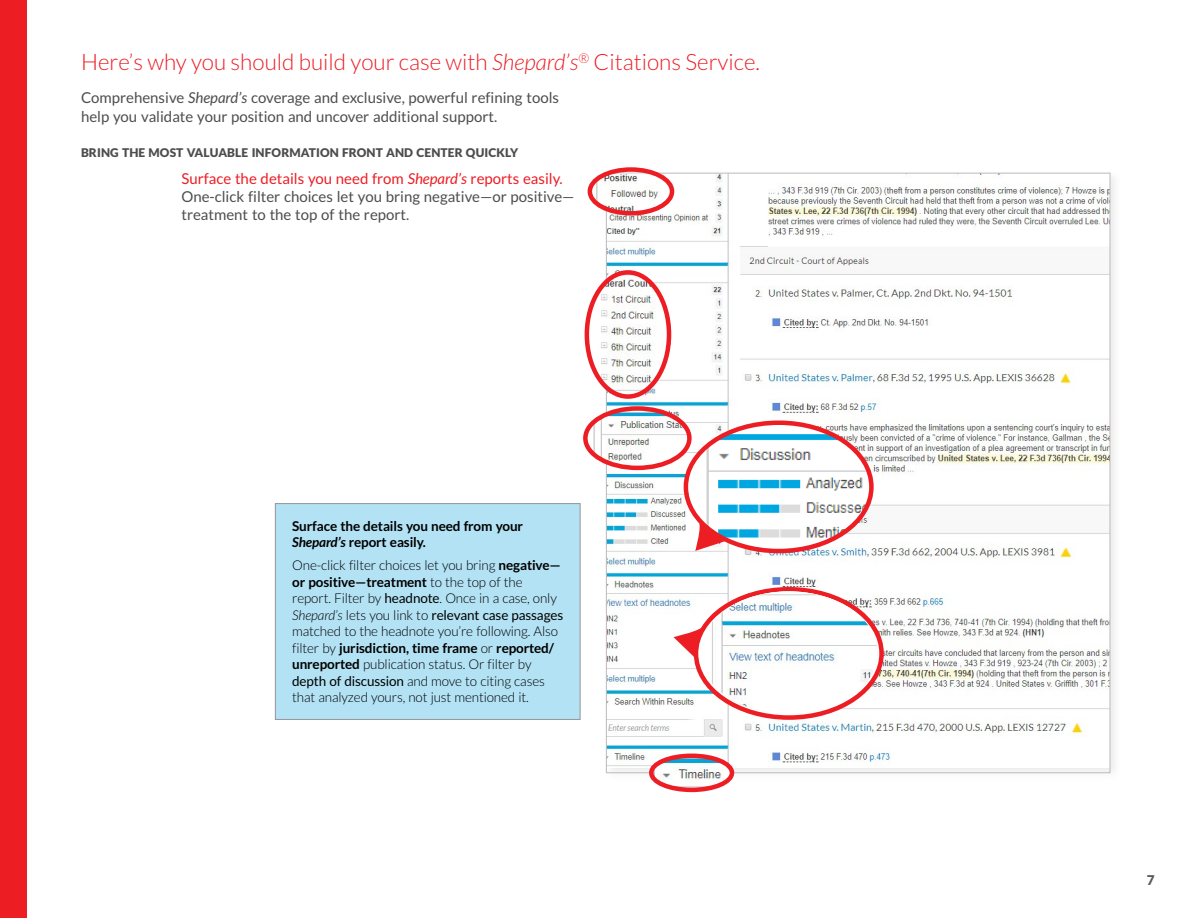
<style>
.page{position:relative;width:1188px;height:918px;background:#fff}
.page>*{position:absolute;margin:0;border:0;box-sizing:border-box;transform-origin:0 0}
.t1{font:300 22.5px "Lato";color:#ed1d24}
.t2{font:15px/18px "Lato";color:#4d4d4f}
.t3{font:300 13.5px/16.5px "Lato";letter-spacing:-.01em;color:#000}
.t4{font:700 13.5px/16.5px "Lato";letter-spacing:-.01em;color:#000}
.t5{font:900 13.5px "Lato";color:#58595b}
.t6{font:900 12px "Lato";letter-spacing:.01em;color:#4d4d4f}
.s1{font-style:italic}
.s2{color:#ed1d24}
.s3{font-style:italic;color:#ed1d24}
.s4{font-weight:700}
.s5{font-weight:400}
</style>
<div class="page">
<div style="left:603px;top:169px;width:519px;height:616px;background:#000;opacity:.08"></div>
<img style="left:608px;top:175px;width:500px;height:592px">
<div style="left:275px;top:503px;width:305px;height:217px;background:#b3e2f4;border:1px solid #939598"></div>
<div style="left:0;top:0;width:27px;height:918px;background:#ed1d24"></div>
<svg style="left:590px;top:170px;width:82px;height:43px"></svg>
<div style="left:588px;top:167px;width:86px;height:49px;border:4px solid #ed1d24;border-radius:50%"></div>
<svg style="left:587px;top:272px;width:82px;height:125px"></svg>
<div style="left:585px;top:270px;width:86px;height:129px;border:4px solid #ed1d24;border-radius:50%"></div>
<div style="left:590px;top:408px;width:99px;height:60px;background:#000;opacity:.08"></div>
<svg style="left:593px;top:408px;width:96px;height:60px"></svg>
<div style="left:583px;top:406px;width:109px;height:64px;border:4px solid #ed1d24;border-radius:50%"></div>
<svg style="left:653px;top:756px;width:79px;height:34px"></svg>
<div style="left:649px;top:754px;width:85px;height:38px;border:4px solid #ed1d24;border-radius:50%"></div>
<img style="left:697px;top:423px;width:174px;height:128px">
<div style="left:684px;top:420px;width:190px;height:133px;border:4px solid #ed1d24;border-radius:50%"></div>
<svg style="left:695px;top:518px;width:30px;height:33px"></svg>
<div style="left:694px;top:587px;width:190px;height:133px;border:4px solid #ed1d24;border-radius:50%"></div>
<svg style="left:673px;top:591px;width:205px;height:123px"></svg>
<h1 class="t1" style="left:81px;top:50px;width:681px">Here’s why you should build your case with <span class="s1">Shepard’s</span><sup>®</sup> Citations Service.</h1>
<p class="t2" style="left:81px;top:88px;width:480px;line-height:19.5px">Comprehensive <span class="s1">Shepard’s</span> coverage and exclusive, powerful refining tools help you validate your position and uncover additional support.</p>
<p class="t6" style="left:81px;top:146px;width:439px">BRING THE MOST VALUABLE INFORMATION FRONT AND CENTER QUICKLY</p>
<p class="t2" style="left:181px;top:169px;width:395px"><span class="s2">Surface the details you need from</span> <span class="s3">Shepard’s</span> <span class="s2">reports easily.<br></span>One-click filter choices let you bring negative—or positive— treatment to the top of the report.</p>
<p class="t4" style="left:292px;top:517px;width:232px">Surface the details you need from your<br><span class="s1">Shepard’s</span> report easily.</p>
<p class="t3" style="left:292px;top:557px;width:273px">One-click filter choices let you bring <span class="s4">negative— or positive—treatment</span> to the top of the report. Filter by <span class="s5">headnote</span>. Once in a case, only <span class="s1">Shepard’s</span> lets you link to <span class="s5">relevant case passages </span>matched to the headnote you’re following. Also filter by <span class="s4">jurisdiction, time frame</span> or <span class="s4">reported/ unreported</span> publication status. Or filter by <span class="s5">depth of discussion</span> and move to citing cases that analyzed yours, not just mentioned it.</p>
<p class="t5" style="left:1147px;top:872px;width:9px">7</p>
</div>
